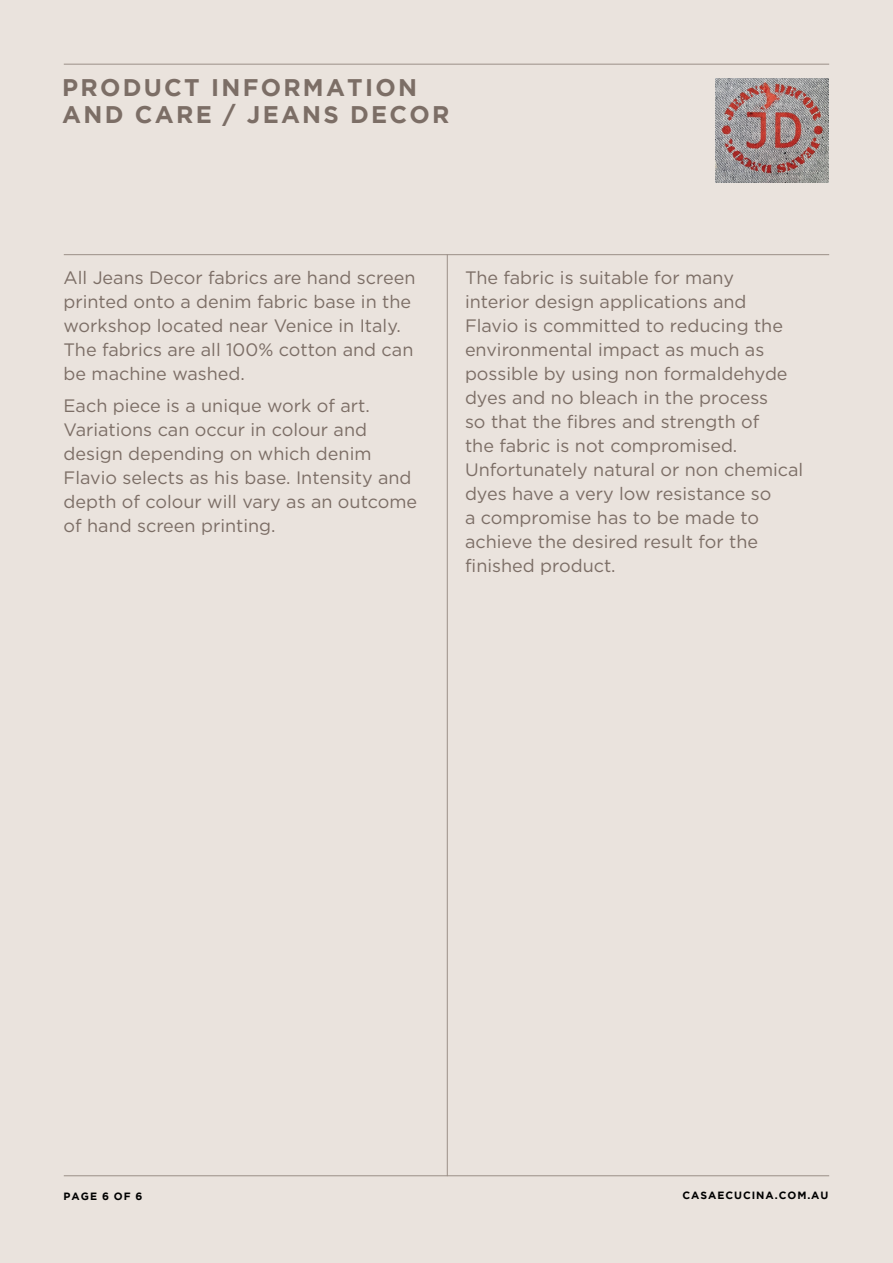
<style>
.page{position:relative;width:893px;height:1263px;background:#eae3dd}
.page>*{position:absolute;margin:0;border:0;box-sizing:border-box;transform-origin:0 0}
.t1{font:700 24px/27px "Gotham";letter-spacing:.095em;color:#7c6e66}
.t2{font:18px/24px "Gotham";color:#7c6e66}
.t3{font:700 10.5px "Gotham";letter-spacing:.095em;color:#000}
</style>
<div class="page">
<hr style="left:64px;top:64px;width:765px;height:1px;background:#9b8f87">
<hr style="left:64px;top:254px;width:765px;height:1px;background:#9b8f87">
<img style="left:716px;top:78px;width:113px;height:104px">
<hr style="left:64px;top:1175px;width:765px;height:1px;background:#9b8f87">
<hr style="left:447px;top:254px;width:1px;height:922px;background:#9b8f87">
<h1 class="t1" style="left:62px;top:74px;width:389px">PRODUCT INFORMATION<br>AND CARE / JEANS DECOR</h1>
<p class="t2" style="left:64px;top:265px;width:353px">All Jeans Decor fabrics are hand screen printed onto a denim fabric base in the workshop located near Venice in Italy.<br>The fabrics are all 100% cotton and can be machine washed.</p>
<p class="t2" style="left:64px;top:394px;width:355px">Each piece is a unique work of art.<br>Variations can occur in colour and design depending on which denim Flavio selects as his base. Intensity and depth of colour will vary as an outcome of hand screen printing.</p>
<p class="t2" style="left:465px;top:265px;width:340px">The fabric is suitable for many<br>interior design applications and<br>Flavio is committed to reducing the environmental impact as much as possible by using non formaldehyde dyes and no bleach in the process<br>so that the fibres and strength of<br>the fabric is not compromised.<br>Unfortunately natural or non chemical dyes have a very low resistance so<br>a compromise has to be made to achieve the desired result for the finished product.</p>
<p class="t3" style="left:64px;top:1190px;width:80px">PAGE 6 OF 6</p>
<p class="t3" style="left:682px;top:1189px;width:148px">CASAECUCINA.COM.AU</p>
</div>
